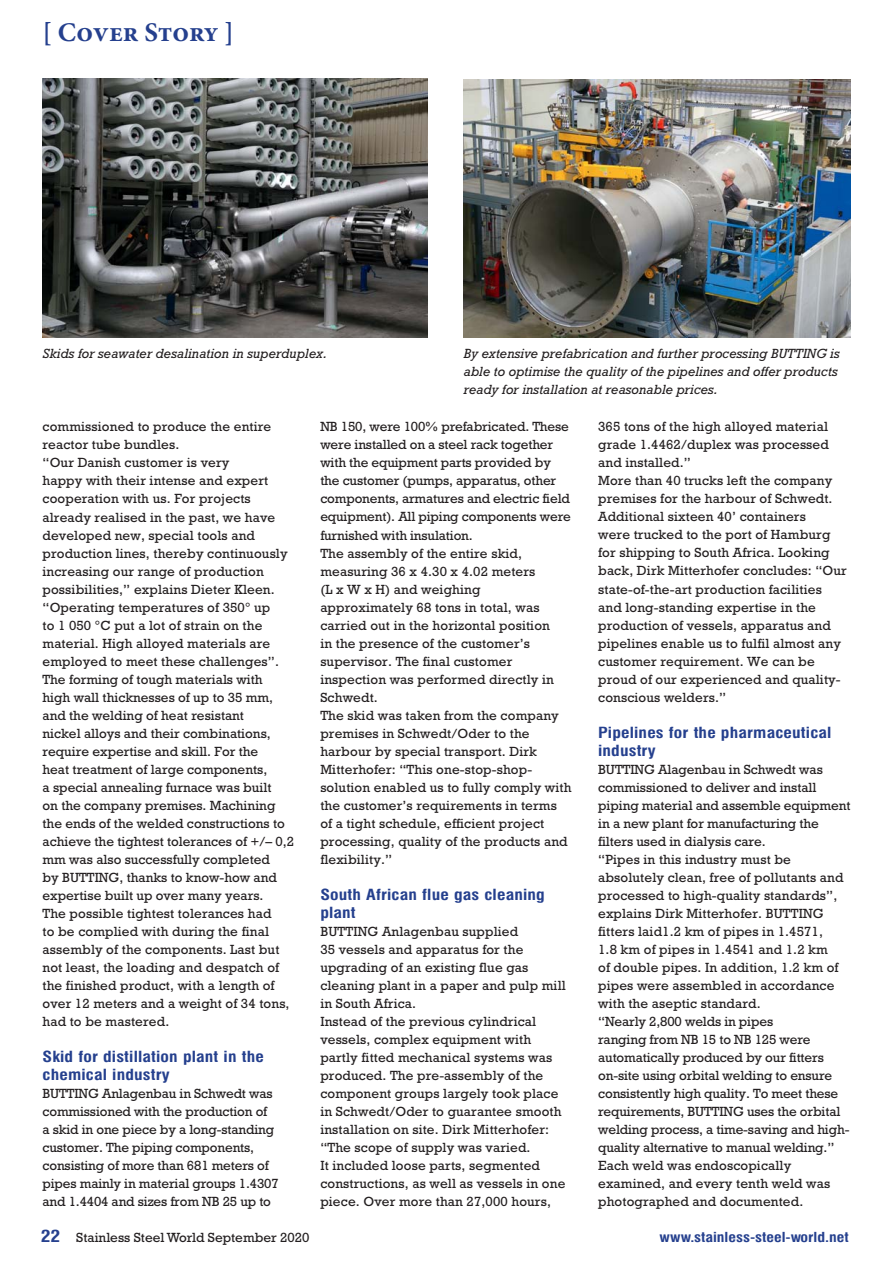
<style>
.page{position:relative;width:893px;height:1263px;background:#fff}
.page>*{position:absolute;margin:0;border:0;box-sizing:border-box;transform-origin:0 0}
.t1{font:700 27px "Minion Pro";color:#25408e}
.t2{font:700 15px/18px "Milford";letter-spacing:.01em;color:#25408e}
.t3{font:13.5px/18px "Rockwell";letter-spacing:.01em;color:#231f20}
.t4{font:13.5px/18px "Rockwell";letter-spacing:-.01em;color:#231f20}
.t5{font:italic 13.5px/18px "Rockwell";color:#231f20}
.t6{font:700 13.5px "Milford";color:#25408e}
.s1{font-family:"Milford";font-weight:700;font-size:16.5px;color:#25408e}
</style>
<div class="page">
<img style="left:43px;top:79px;width:385px;height:258px">
<img style="left:463px;top:80px;width:387px;height:257px">
<h1 class="t1" style="left:43px;top:22px;width:193px">[ Cover Story ]</h1>
<p class="t5" style="left:43px;top:346px;width:286px">Skids for seawater desalination in superduplex.</p>
<p class="t5" style="left:463px;top:346px;width:378px">By extensive prefabrication and further processing BUTTING is able to optimise the quality of the pipelines and offer products ready for installation at reasonable prices.</p>
<p class="t3" style="left:43px;top:419px;width:253px">commissioned to produce the entire reactor tube bundles.<br>“Our Danish customer is very<br>happy with their intense and expert cooperation with us. For projects already realised in the past, we have developed new, special tools and production lines, thereby continuously increasing our range of production possibilities,” explains Dieter Kleen. “Operating temperatures of 350° up<br>to 1 050 °C put a lot of strain on the material. High alloyed materials are employed to meet these challenges”.<br>The forming of tough materials with<br>high wall thicknesses of up to 35 mm, and the welding of heat resistant<br>nickel alloys and their combinations, require expertise and skill. For the<br>heat treatment of large components,<br>a special annealing furnace was built<br>on the company premises. Machining the ends of the welded constructions to achieve the tightest tolerances of +/– 0,2 mm was also successfully completed<br>by BUTTING, thanks to know-how and expertise built up over many years.<br>The possible tightest tolerances had<br>to be complied with during the final assembly of the components. Last but not least, the loading and despatch of the finished product, with a length of over 12 meters and a weight of 34 tons, had to be mastered.</p>
<p class="t2" style="left:43px;top:1048px;width:223px">Skid for distillation plant in the chemical industry</p>
<p class="t4" style="left:43px;top:1085px;width:238px">BUTTING Anlagenbau in Schwedt was commissioned with the production of<br>a skid in one piece by a long-standing customer. The piping components, consisting of more than 681 meters of pipes mainly in material groups 1.4307 and 1.4404 and sizes from NB 25 up to</p>
<p class="t3" style="left:320px;top:419px;width:253px">NB 150, were 100% prefabricated. These were installed on a steel rack together with the equipment parts provided by the customer (pumps, apparatus, other components, armatures and electric field equipment). All piping components were furnished with insulation.<br>The assembly of the entire skid, measuring 36 x 4.30 x 4.02 meters<br>(L x W x H) and weighing approximately 68 tons in total, was carried out in the horizontal position<br>in the presence of the customer’s supervisor. The final customer inspection was performed directly in Schwedt.<br>The skid was taken from the company premises in Schwedt/Oder to the harbour by special transport. Dirk Mitterhofer: “This one-stop-shop&shy;solution enabled us to fully comply with the customer’s requirements in terms of a tight schedule, efficient project processing, quality of the products and flexibility.”</p>
<p class="t2" style="left:320px;top:886px;width:226px">South African flue gas cleaning plant</p>
<p class="t3" style="left:320px;top:923px;width:247px">BUTTING Anlagenbau supplied<br>35 vessels and apparatus for the upgrading of an existing flue gas cleaning plant in a paper and pulp mill in South Africa.<br>Instead of the previous cylindrical vessels, complex equipment with partly fitted mechanical systems was produced. The pre-assembly of the component groups largely took place in Schwedt/Oder to guarantee smooth installation on site. Dirk Mitterhofer: “The scope of supply was varied.<br>It included loose parts, segmented constructions, as well as vessels in one piece. Over more than 27,000 hours,</p>
<p class="t3" style="left:598px;top:419px;width:250px">365 tons of the high alloyed material grade 1.4462/duplex was processed and installed.”<br>More than 40 trucks left the company premises for the harbour of Schwedt.<br>Additional sixteen 40’ containers<br>were trucked to the port of Hamburg for shipping to South Africa. Looking back, Dirk Mitterhofer concludes: “Our state-of-the-art production facilities and long-standing expertise in the production of vessels, apparatus and pipelines enable us to fulfil almost any customer requirement. We can be proud of our experienced and quality&shy;conscious welders.”</p>
<p class="t2" style="left:598px;top:724px;width:235px">Pipelines for the pharmaceutical industry</p>
<p class="t3" style="left:598px;top:761px;width:254px">BUTTING Alagenbau in Schwedt was commissioned to deliver and install piping material and assemble equipment in a new plant for manufacturing the filters used in dialysis care.<br>“Pipes in this industry must be absolutely clean, free of pollutants and processed to high-quality standards”, explains Dirk Mitterhofer. BUTTING fitters laid1.2 km of pipes in 1.4571,<br>1.8 km of pipes in 1.4541 and 1.2 km<br>of double pipes. In addition, 1.2 km of pipes were assembled in accordance with the aseptic standard.<br>“Nearly 2,800 welds in pipes<br>ranging from NB 15 to NB 125 were automatically produced by our fitters on-site using orbital welding to ensure consistently high quality. To meet these requirements, BUTTING uses the orbital welding process, a time-saving and high&shy;quality alternative to manual welding.” Each weld was endoscopically examined, and every tenth weld was photographed and documented.</p>
<p class="t3" style="left:41px;top:1230px;width:270px"><span class="s1">22</span> Stainless Steel World September 2020</p>
<p class="t6" style="left:659px;top:1231px;width:191px">www.stainless-steel-world.net</p>
</div>
